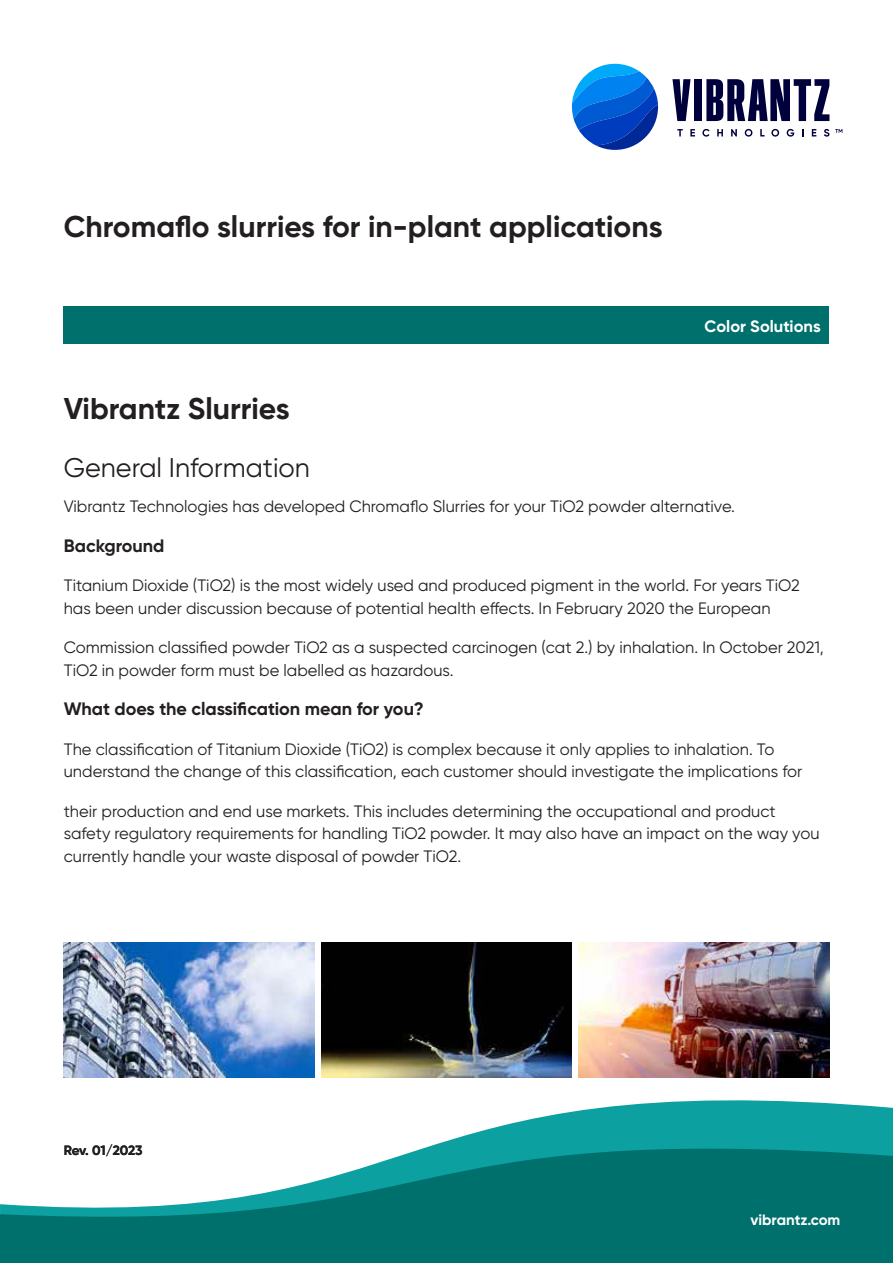
<style>
.page{position:relative;width:893px;height:1263px;background:#fff}
.page>*{position:absolute;margin:0;border:0;box-sizing:border-box;transform-origin:0 0}
._01_Document_Type{font:700 30px "Gilroy";color:#231f20}
._02_Heading_1{font:700 30px "Gilroy";color:#231f20}
._01_Body_Text{font:27px "Gilroy";color:#231f20}
._02_Heading_3{font:700 18px "Gilroy";color:#231f20}
._01_Body_Text-2{font:16.5px/22.5px "Gilroy";color:#231f20}
._01_Section{font:700 16.5px "Gilroy";color:#fff}
.t1{font:700 15px "Gilroy";color:#fff}
.t2{font:700 13.5px "Gilroy";letter-spacing:-.02em;color:#231f20}
</style>
<div class="page">
<svg style="left:672px;top:79px;width:18px;height:42px"></svg>
<div style="left:694px;top:79px;width:8px;height:42px;background:#00003c"></div>
<svg style="left:706px;top:79px;width:123px;height:42px"></svg>
<svg style="left:677px;top:129px;width:6px;height:7px"></svg>
<svg style="left:690px;top:129px;width:5px;height:7px"></svg>
<svg style="left:702px;top:129px;width:7px;height:8px"></svg>
<svg style="left:717px;top:129px;width:6px;height:7px"></svg>
<svg style="left:731px;top:129px;width:6px;height:7px"></svg>
<svg style="left:745px;top:129px;width:7px;height:8px"></svg>
<svg style="left:760px;top:129px;width:5px;height:7px"></svg>
<svg style="left:771px;top:129px;width:8px;height:8px"></svg>
<svg style="left:787px;top:129px;width:7px;height:8px"></svg>
<svg style="left:802px;top:129px;width:2px;height:7px"></svg>
<svg style="left:812px;top:129px;width:4px;height:7px"></svg>
<svg style="left:824px;top:129px;width:5px;height:8px"></svg>
<svg style="left:835px;top:129px;width:7px;height:4px"></svg>
<svg style="left:572px;top:64px;width:86px;height:86px"></svg>
<svg style="left:63px;top:1063px;width:830px;height:56px"></svg>
<svg style="left:0;top:1119px;width:893px;height:144px;fill:#00706d"></svg>
<div style="left:64px;top:306px;width:765px;height:38px;background:#00706d"></div>
<img style="left:64px;top:942px;width:250px;height:136px">
<img style="left:321px;top:942px;width:251px;height:136px">
<img style="left:578px;top:942px;width:251px;height:136px">
<p class="_01_Document_Type" style="left:64px;top:207px;width:600px">Chromaflo slurries for in-plant applications</p>
<p class="_01_Section" style="left:705px;top:316px;width:118px">Color Solutions</p>
<p class="_02_Heading_1" style="left:64px;top:390px;width:227px">Vibrantz Slurries</p>
<p class="_01_Body_Text" style="left:64px;top:451px;width:248px">General Information</p>
<p class="_01_Body_Text-2" style="left:64px;top:495px;width:673px">Vibrantz Technologies has developed Chromaflo Slurries for your TiO2 powder alternative.</p>
<p class="_02_Heading_3" style="left:64px;top:534px;width:102px">Background</p>
<p class="_01_Body_Text-2" style="left:64px;top:574px;width:738px">Titanium Dioxide (TiO2) is the most widely used and produced pigment in the world. For years TiO2 has been under discussion because of potential health effects. In February 2020 the European</p>
<p class="_01_Body_Text-2" style="left:64px;top:636px;width:762px">Commission classified powder TiO2 as a suspected carcinogen (cat 2.) by inhalation. In October 2021,<br>TiO2 in powder form must be labelled as hazardous.</p>
<p class="_02_Heading_3" style="left:64px;top:698px;width:362px">What does the classification mean for you?</p>
<p class="_01_Body_Text-2" style="left:64px;top:737px;width:740px">The classification of Titanium Dioxide (TiO2) is complex because it only applies to inhalation. To understand the change of this classification, each customer should investigate the implications for</p>
<p class="_01_Body_Text-2" style="left:64px;top:799px;width:757px">their production and end use markets. This includes determining the occupational and product safety regulatory requirements for handling TiO2 powder. It may also have an impact on the way you currently handle your waste disposal of powder TiO2.</p>
<p class="t2" style="left:64px;top:1142px;width:80px">Rev. 01/2023</p>
<p class="t1" style="left:750px;top:1210px;width:91px">vibrantz.com</p>
</div>
